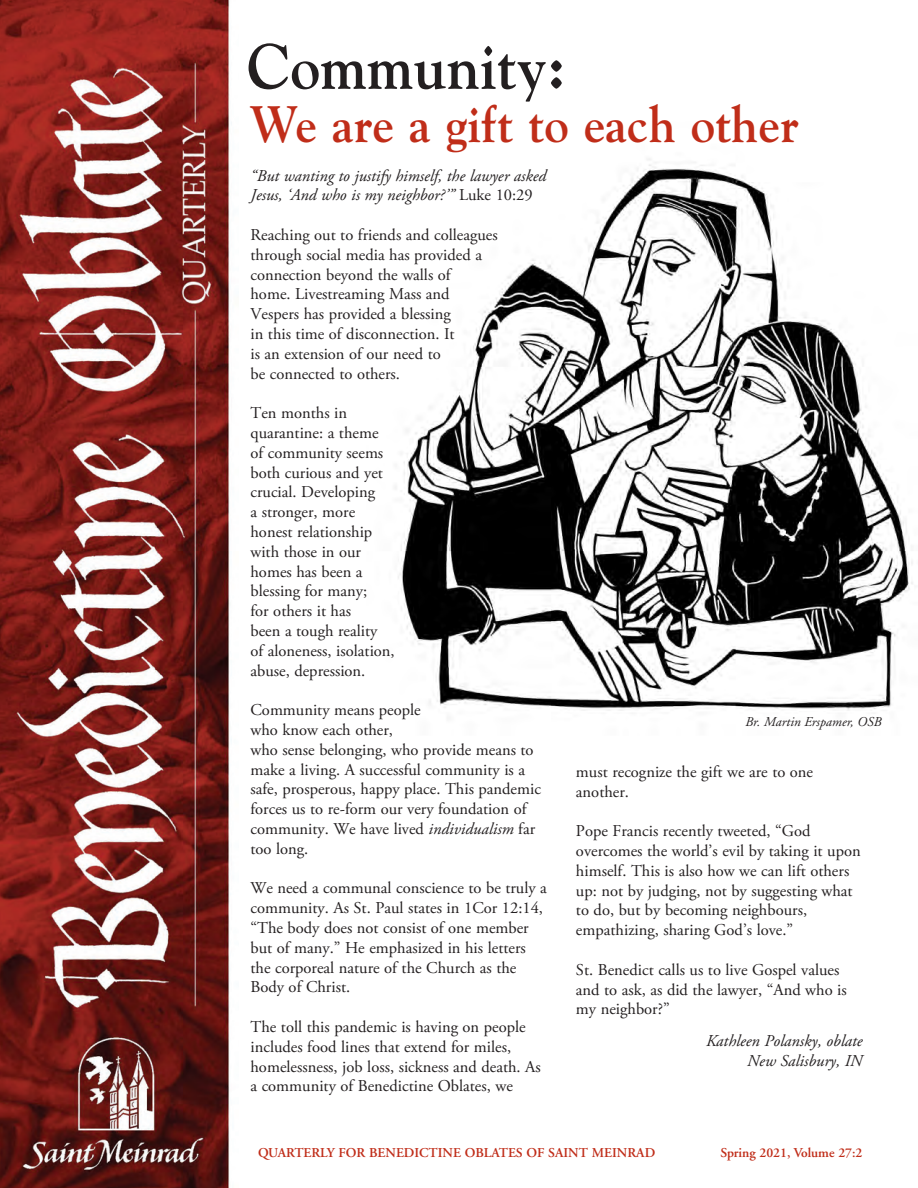
<style>
.page{position:relative;width:918px;height:1188px;background:#fff}
.page>*{position:absolute;margin:0;border:0;box-sizing:border-box;transform-origin:0 0}
.t1{font:700 63.6px "Goudy";color:#231f20;scale:.94 1}
.t2{font:700 51px "Goudy";color:#c02d19;scale:.96 1}
.t3{font:16.5px/19.8px "Adobe Garamond Pro";color:#231f20}
.t4{font:italic 16.5px/19.8px "Adobe Garamond Pro";color:#231f20}
.t5{font:600 13.5px "Adobe Garamond";color:#c02d19}
.t6{font:italic 13.5px "Adobe Garamond";color:#231f20}
.s1{font-style:normal}
.s2{font-style:italic}
</style>
<div class="page">
<img style="left:395px;top:158px;width:518px;height:553px">
<img style="left:0;top:0;width:230px;height:1188px">
<h1 class="t1" style="left:247px;top:29px;width:341px">Community:</h1>
<h2 class="t2" style="left:249px;top:94px;width:574px">We are a gift to each other</h2>
<p class="t4" style="left:250px;top:166px;width:297px">“But wanting to justify himself, the lawyer asked<br>Jesus, ‘And who is my neighbor?’” <span class="s1">Luke 10:29</span></p>
<p class="t3" style="left:250px;top:226px;width:249px">Reaching out to friends and colleagues through social media has provided a connection beyond the walls of<br>home. Livestreaming Mass and<br>Vespers has provided a blessing<br>in this time of disconnection. It<br>is an extension of our need to<br>be connected to others.</p>
<p class="t3" style="left:250px;top:404px;width:146px">Ten months in quarantine: a theme of community seems both curious and yet crucial. Developing<br>a stronger, more honest relationship with those in our homes has been a blessing for many;<br>for others it has<br>been a tough reality<br>of aloneness, isolation, abuse, depression.</p>
<p class="t3" style="left:250px;top:701px;width:292px">Community means people<br>who know each other,<br>who sense belonging, who provide means to make a living. A successful community is a safe, prosperous, happy place. This pandemic forces us to re-form our very foundation of community. We have lived <span class="s2">individualism</span> far too long.</p>
<p class="t3" style="left:250px;top:879px;width:298px">We need a communal conscience to be truly a community. As St. Paul states in 1Cor 12:14, “The body does not consist of one member but of many.” He emphasized in his letters the corporeal nature of the Church as the Body of Christ.</p>
<p class="t3" style="left:250px;top:1018px;width:292px">The toll this pandemic is having on people includes food lines that extend for miles, homelessness, job loss, sickness and death. As a community of Benedictine Oblates, we</p>
<p class="t6" style="left:745px;top:714px;width:138px">Br. Martin Erspamer, OSB</p>
<p class="t3" style="left:576px;top:762px;width:239px">must recognize the gift we are to one another.</p>
<p class="t3" style="left:576px;top:822px;width:286px">Pope Francis recently tweeted, “God overcomes the world’s evil by taking it upon himself. This is also how we can lift others up: not by judging, not by suggesting what to do, but by becoming neighbours, empathizing, sharing God’s love.”</p>
<p class="t3" style="left:576px;top:960px;width:272px">St. Benedict calls us to live Gospel values and to ask, as did the lawyer, “And who is my neighbor?”</p>
<p class="t4" style="left:706px;top:1032px;width:158px;text-align:right">Kathleen Polansky, oblate<br>New Salisbury, IN</p>
<p class="t5" style="left:258px;top:1146px;width:399px">QUARTERLY FOR BENEDICTINE OBLATES OF SAINT MEINRAD</p>
<p class="t5" style="left:721px;top:1146px;width:143px">Spring 2021, Volume 27:2</p>
</div>
